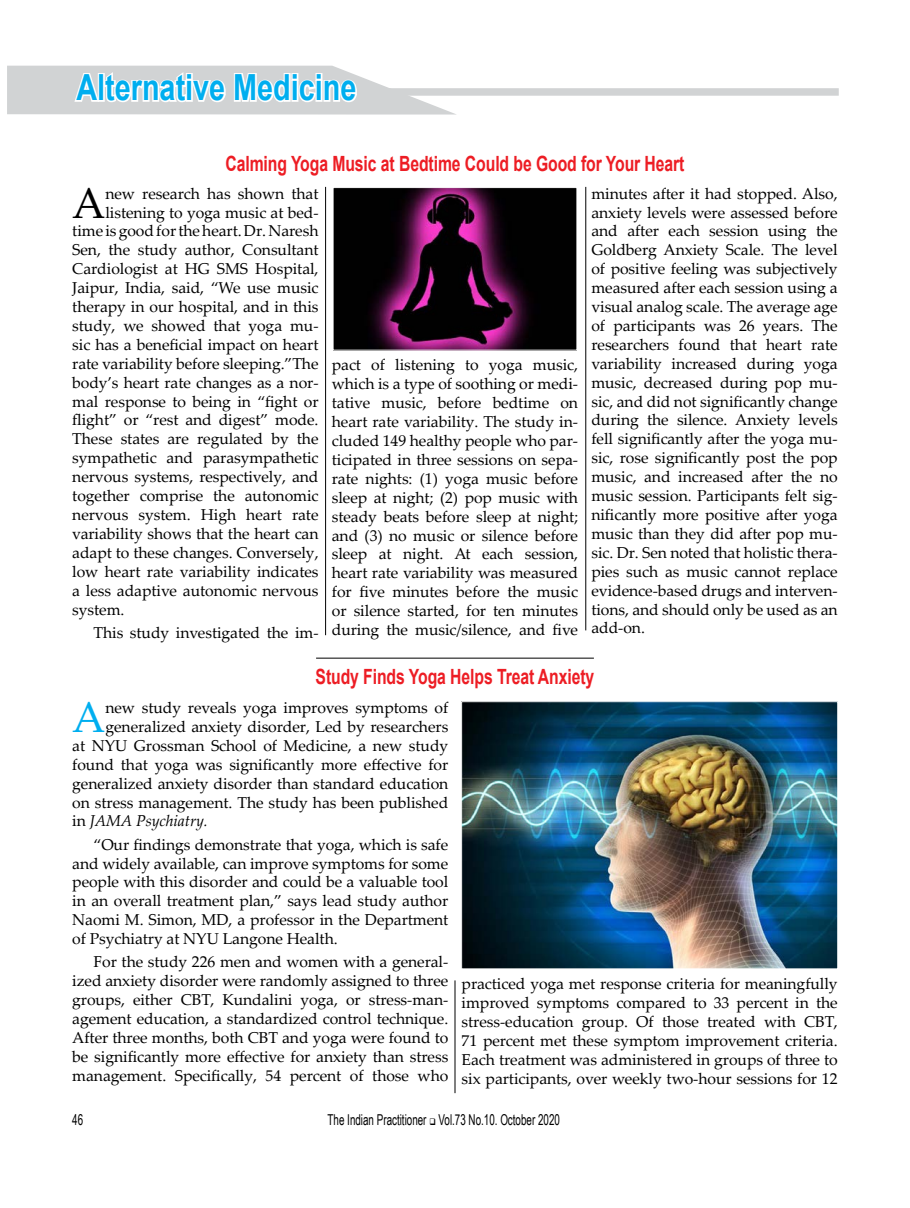
<style>
.page{position:relative;width:910px;height:1208px;background:#fff}
.page>*{position:absolute;margin:0;border:0;box-sizing:border-box;transform-origin:0 0}
._3_col{font:42.9px "Palatino Linotype";color:#000}
._2_col{font:42.9px "Palatino Linotype";color:#00aeef}
.t1{font:700 36px "Arial";color:#00aeef;scale:.8 1}
.Subhead{font:700 21px "Arial";letter-spacing:-.005em;color:#ed1d24;scale:.75 1}
._3_col-2{font:15.75px/18.9px "Palatino Linotype";letter-spacing:-.005em;color:#000;text-align:justify}
._2_col-2{font:15.75px/18.9px "Palatino Linotype";letter-spacing:-.005em;color:#000;text-align:justify}
._2_col-3{font:italic 15.75px "Palatino Linotype";letter-spacing:-.005em;color:#000}
.Body_Text{font:15px "Arial Narrow";color:#000;scale:.8 1}
.s1{font-style:normal}
</style>
<div class="page">
<div style="left:69px;top:88px;width:770px;height:8px;background:#d1d3d4"></div>
<hr style="left:585px;top:187px;width:1px;height:443px;background:#000">
<hr style="left:316px;top:658px;width:278px;height:1px;background:#000">
<svg style="left:7px;top:65px;width:450px;height:49px"></svg>
<div style="left:394px;top:66px;width:124px;height:19px;background:#fff"></div>
<hr style="left:325px;top:187px;width:1px;height:448px;background:#000">
<img style="left:335px;top:189px;width:240px;height:159px">
<div style="left:333px;top:187px;width:244px;height:163px;border:1px solid #fff"></div>
<img style="left:463px;top:703px;width:373px;height:264px">
<div style="left:461px;top:701px;width:377px;height:268px;border:1px solid #fff"></div>
<hr style="left:455px;top:980px;width:1px;height:113px;background:#000">
<p class="t1" style="left:76px;top:62px;width:352px">Alternative Medicine</p>
<p class="Subhead" style="left:225px;top:149px;width:614px">Calming Yoga Music at Bedtime Could be Good for Your Heart</p>
<p class="_3_col" style="left:72px;top:172px;width:35px">A</p>
<p class="_3_col-2" style="left:105px;top:183px;width:215px">new research has shown that</p>
<p class="_3_col-2" style="left:591px;top:183px;width:248px">minutes after it had stopped. Also, anxiety levels were assessed before and after each session using the Goldberg Anxiety Scale. The level of positive feeling was subjectively measured after each session using a visual analog scale. The average age of participants was 26 years. The researchers found that heart rate variability increased during yoga music, decreased during pop mu&shy;sic, and did not significantly change during the silence. Anxiety levels fell significantly after the yoga mu&shy;sic, rose significantly post the pop music, and increased after the no music session. Participants felt sig&shy;nificantly more positive after yoga music than they did after pop mu&shy;sic. Dr. Sen noted that holistic thera&shy;pies such as music cannot replace evidence-based drugs and interven&shy;tions, and should only be used as an add-on.</p>
<p class="Subhead" style="left:316px;top:662px;width:373px">Study Finds Yoga Helps Treat Anxiety</p>
<p class="_3_col-2" style="left:105px;top:202px;width:215px">listening to yoga music at bed-</p>
<p class="_3_col-2" style="left:72px;top:221px;width:248px">time is good for the heart. Dr. Naresh</p>
<p class="_3_col-2" style="left:72px;top:240px;width:248px">Sen, the study author, Consultant</p>
<p class="_3_col-2" style="left:72px;top:259px;width:248px">Cardiologist at HG SMS Hospital,</p>
<p class="_3_col-2" style="left:72px;top:278px;width:248px">Jaipur, India, said, “We use music</p>
<p class="_3_col-2" style="left:72px;top:297px;width:248px">therapy in our hospital, and in this</p>
<p class="_3_col-2" style="left:72px;top:315px;width:248px">study, we showed that yoga mu-</p>
<p class="_3_col-2" style="left:72px;top:334px;width:248px">sic has a beneficial impact on heart</p>
<p class="_3_col-2" style="left:72px;top:353px;width:248px">rate variability before sleeping.”The</p>
<p class="_3_col-2" style="left:72px;top:372px;width:248px">body’s heart rate changes as a nor-</p>
<p class="_3_col-2" style="left:72px;top:391px;width:248px">mal response to being in “fight or</p>
<p class="_3_col-2" style="left:72px;top:410px;width:248px">flight” or “rest and digest” mode.</p>
<p class="_3_col-2" style="left:72px;top:429px;width:248px">These states are regulated by the</p>
<p class="_3_col-2" style="left:72px;top:448px;width:248px">sympathetic and parasympathetic</p>
<p class="_3_col-2" style="left:72px;top:467px;width:248px">nervous systems, respectively, and</p>
<p class="_3_col-2" style="left:72px;top:486px;width:248px">together comprise the autonomic</p>
<p class="_3_col-2" style="left:72px;top:504px;width:248px">nervous system. High heart rate</p>
<p class="_3_col-2" style="left:72px;top:523px;width:248px">variability shows that the heart can</p>
<p class="_3_col-2" style="left:72px;top:542px;width:248px">adapt to these changes. Conversely,</p>
<p class="_3_col-2" style="left:72px;top:561px;width:248px">low heart rate variability indicates</p>
<p class="_3_col-2" style="left:72px;top:580px;width:248px">a less adaptive autonomic nervous</p>
<p class="_3_col-2" style="left:72px;top:599px;width:54px">system.</p>
<p class="_3_col-2" style="left:94px;top:622px;width:227px">This study investigated the im-</p>
<p class="_3_col-2" style="left:332px;top:355px;width:248px">pact of listening to yoga music, which is a type of soothing or medi&shy;tative music, before bedtime on heart rate variability. The study in&shy;cluded 149 healthy people who par&shy;ticipated in three sessions on sepa&shy;rate nights: (1) yoga music before sleep at night; (2) pop music with steady beats before sleep at night; and (3) no music or silence before sleep at night. At each session, heart rate variability was measured for five minutes before the music or silence started, for ten minutes during the music/silence, and five</p>
<p class="_2_col" style="left:72px;top:687px;width:35px">A</p>
<p class="_2_col-2" style="left:105px;top:697px;width:344px">new study reveals yoga improves symptoms of</p>
<p class="_2_col-2" style="left:105px;top:716px;width:344px">generalized anxiety disorder, Led by researchers</p>
<p class="_2_col-2" style="left:72px;top:735px;width:378px">at NYU Grossman School of Medicine, a new study</p>
<p class="_2_col-2" style="left:72px;top:754px;width:378px">found that yoga was significantly more effective for</p>
<p class="_2_col-2" style="left:72px;top:773px;width:378px">generalized anxiety disorder than standard education</p>
<p class="_2_col-2" style="left:72px;top:792px;width:378px">on stress management. The study has been published</p>
<p class="_2_col-3" style="left:72px;top:810px;width:137px"><span class="s1">in</span> JAMA Psychiatry.</p>
<p class="_2_col-2" style="left:72px;top:834px;width:378px;text-indent:21px">“Our findings demonstrate that yoga, which is safe and widely available, can improve symptoms for some people with this disorder and could be a valuable tool in an overall treatment plan,” says lead study author Naomi M. Simon, MD, a professor in the Department of Psychiatry at NYU Langone Health.</p>
<p class="_2_col-2" style="left:72px;top:952px;width:378px;text-indent:21px">For the study 226 men and women with a general&shy;ized anxiety disorder were randomly assigned to three groups, either CBT, Kundalini yoga, or stress-man&shy;agement education, a standardized control technique.<br>After three months, both CBT and yoga were found to be significantly more effective for anxiety than stress management. Specifically, 54 percent of those who</p>
<p class="_2_col-2" style="left:462px;top:973px;width:378px">practiced yoga met response criteria for meaningfully improved symptoms compared to 33 percent in the stress-education group. Of those treated with CBT, 71 percent met these symptom improvement criteria.<br>Each treatment was administered in groups of three to six participants, over weekly two-hour sessions for 12</p>
<p class="Body_Text" style="left:72px;top:1109px;width:15px">46</p>
<p class="Body_Text" style="left:328px;top:1109px;width:292px">The Indian Practitioner ❑ Vol.73 No.10. October 2020</p>
</div>
